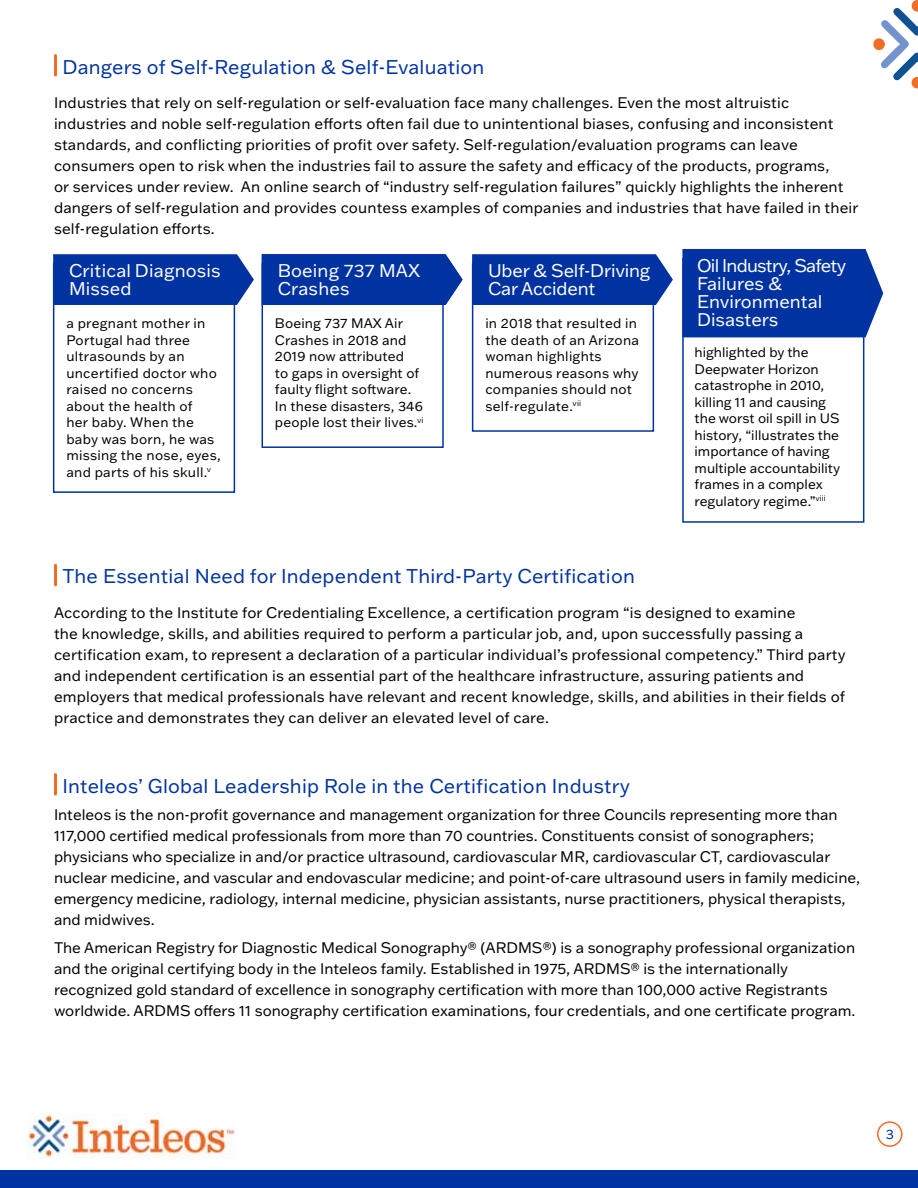
<style>
.page{position:relative;width:918px;height:1188px;background:#fff}
.page>*{position:absolute;margin:0;border:0;box-sizing:border-box;transform-origin:0 0}
.t1{font:19.5px "Franklin Gothic ATF";letter-spacing:.01em;color:#0033a1}
.t2{font:18px/18px "Franklin Gothic ATF";color:#fff}
.t3{font:15px/21px "Franklin Gothic ATF";color:#000}
.t4{font:13.5px/16.5px "Franklin Gothic ATF";letter-spacing:.01em;color:#000}
.t5{font:13.5px "Franklin Gothic ATF";color:#0033a1}
</style>
<div class="page">
<div style="left:0;top:1170px;width:918px;height:18px;background:#0033a1"></div>
<svg style="left:873px;top:0;width:45px;height:88px"></svg>
<hr style="left:54px;top:56px;width:3px;height:19px;background:#f36c25">
<div style="left:53px;top:263px;width:182px;height:230px;border:2px solid #0033a1"></div>
<div style="left:53px;top:254px;width:201px;height:51px;background:#0033a1"></div>
<div style="left:472px;top:263px;width:182px;height:169px;border:2px solid #0033a1"></div>
<div style="left:472px;top:254px;width:201px;height:51px;background:#0033a1"></div>
<div style="left:682px;top:258px;width:182px;height:265px;border:2px solid #0033a1"></div>
<div style="left:682px;top:249px;width:201px;height:88px;background:#0033a1"></div>
<hr style="left:54px;top:565px;width:3px;height:20px;background:#f36c25">
<hr style="left:54px;top:775px;width:3px;height:19px;background:#f36c25">
<div style="left:262px;top:263px;width:182px;height:185px;border:2px solid #0033a1"></div>
<div style="left:262px;top:254px;width:201px;height:51px;background:#0033a1"></div>
<img style="left:27px;top:1113px;width:208px;height:45px">
<div style="left:877px;top:1121px;width:26px;height:26px;border:2px solid #f36c25;border-radius:50%"></div>
<h1 class="t1" style="left:62px;top:54px;width:423px">Dangers of Self-Regulation &amp; Self-Evaluation</h1>
<p class="t3" style="left:54px;top:92px;width:806px">Industries that rely on self-regulation or self-evaluation face many challenges. Even the most altruistic industries and noble self-regulation efforts often fail due to unintentional biases, confusing and inconsistent standards, and conflicting priorities of profit over safety. Self-regulation/evaluation programs can leave consumers open to risk when the industries fail to assure the safety and efficacy of the products, programs,<br>or services under review. An online search of “industry self-regulation failures” quickly highlights the inherent dangers of self-regulation and provides countess examples of companies and industries that have failed in their self-regulation efforts.</p>
<p class="t2" style="left:69px;top:262px;width:153px">Critical Diagnosis<br>Missed</p>
<p class="t4" style="left:66px;top:315px;width:156px">a pregnant mother in<br>Portugal had three ultrasounds by an uncertified doctor who raised no concerns about the health of<br>her baby. When the baby was born, he was missing the nose, eyes, and parts of his skull.<sup>v</sup></p>
<p class="t2" style="left:697px;top:256px;width:151px">Oil Industry, Safety<br>Failures &amp;<br>Environmental<br>Disasters</p>
<p class="t4" style="left:695px;top:344px;width:147px">highlighted by the<br>Deepwater Horizon catastrophe in 2010, killing 11 and causing the worst oil spill in US history, “illustrates the importance of having multiple accountability frames in a complex regulatory regime.”<sup>viii</sup></p>
<p class="t2" style="left:488px;top:262px;width:164px">Uber &amp; Self-Driving<br>Car Accident</p>
<p class="t4" style="left:485px;top:315px;width:155px">in 2018 that resulted in the death of an Arizona woman highlights numerous reasons why companies should not self-regulate.<sup>vii</sup></p>
<p class="t2" style="left:278px;top:262px;width:144px">Boeing 737 MAX<br>Crashes</p>
<p class="t4" style="left:275px;top:315px;width:150px">Boeing 737 MAX Air<br>Crashes in 2018 and<br>2019 now attributed<br>to gaps in oversight of faulty flight software.<br>In these disasters, 346 people lost their lives.<sup>vi</sup></p>
<h1 class="t1" style="left:62px;top:563px;width:574px">The Essential Need for Independent Third-Party Certification</h1>
<p class="t3" style="left:54px;top:602px;width:793px">According to the Institute for Credentialing Excellence, a certification program “is designed to examine<br>the knowledge, skills, and abilities required to perform a particular job, and, upon successfully passing a certification exam, to represent a declaration of a particular individual’s professional competency.” Third party and independent certification is an essential part of the healthcare infrastructure, assuring patients and employers that medical professionals have relevant and recent knowledge, skills, and abilities in their fields of practice and demonstrates they can deliver an elevated level of care.</p>
<h1 class="t1" style="left:62px;top:773px;width:569px">Inteleos’ Global Leadership Role in the Certification Industry</h1>
<p class="t3" style="left:54px;top:804px;width:808px">Inteleos is the non-profit governance and management organization for three Councils representing more than 117,000 certified medical professionals from more than 70 countries. Constituents consist of sonographers; physicians who specialize in and/or practice ultrasound, cardiovascular MR, cardiovascular CT, cardiovascular nuclear medicine, and vascular and endovascular medicine; and point-of-care ultrasound users in family medicine, emergency medicine, radiology, internal medicine, physician assistants, nurse practitioners, physical therapists, and midwives.</p>
<p class="t3" style="left:54px;top:937px;width:803px">The American Registry for Diagnostic Medical Sonography® (ARDMS®) is a sonography professional organization and the original certifying body in the Inteleos family. Established in 1975, ARDMS® is the internationally recognized gold standard of excellence in sonography certification with more than 100,000 active Registrants worldwide. ARDMS offers 11 sonography certification examinations, four credentials, and one certificate program.</p>
<p class="t5" style="left:886px;top:1125px;width:10px">3</p>
</div>
